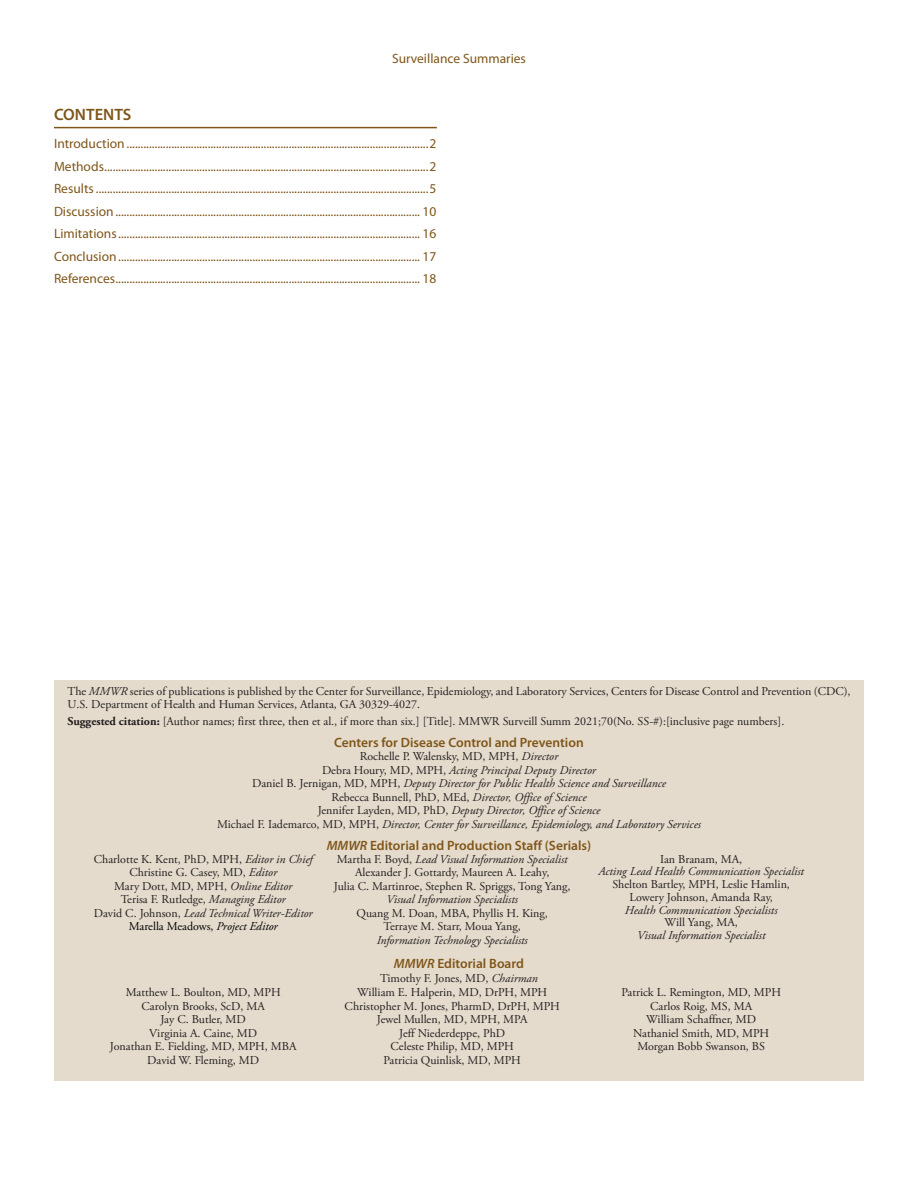
<style>
.page{position:relative;width:918px;height:1188px;background:#fff}
.page>*{position:absolute;margin:0;border:0;box-sizing:border-box;transform-origin:0 0}
.t1{font:600 16.5px "Myriad Pro";color:#7f5619}
.t2{font:13.5px/22.5px "Myriad Pro";color:#7f5619;text-align:justify}
.t3{font:600 13.5px "Myriad Pro";color:#7f5619}
.t4{font:12px/13.5px "Adobe Garamond Pro";color:#231f20;text-align:center}
.t5{font:italic 12px/13.5px "Adobe Garamond Pro";color:#231f20;text-align:center}
.s1{font-style:italic}
.s2{font-weight:700}
.s3{font-style:normal}
.s4{color:#000}
.s5{font-style:italic;color:#000}
</style>
<div class="page">
<div style="left:54px;top:680px;width:810px;height:401px;background:#e5dbcc"></div>
<hr style="left:54px;top:127px;width:383px;height:1px;background:#7f5619">
<p class="t2" style="left:392px;top:47px;width:135px">Surveillance Summaries</p>
<h1 class="t1" style="left:54px;top:104px;width:79px">CONTENTS</h1>
<p class="t2" style="left:54px;top:132px;width:384px">Introduction ............................................................................................................2<br>Methods....................................................................................................................2<br>Results.......................................................................................................................5<br>Discussion............................................................................................................. 10<br>Limitations............................................................................................................ 16<br>Conclusion............................................................................................................ 17<br>References............................................................................................................. 18</p>
<p class="t4" style="left:68px;top:685px;width:785px;text-align:left">The <span class="s1">MMWR</span> series of publications is published by the Center for Surveillance, Epidemiology, and Laboratory Services, Centers for Disease Control and Prevention (CDC),<br>U.S. Department of Health and Human Services, Atlanta, GA 30329-4027.</p>
<p class="t4" style="left:68px;top:715px;width:718px"><span class="s2">Suggested citation:</span> [Author names; first three, then et al., if more than six.] [Title]. MMWR Surveill Summ 2021;70(No. SS-#):[inclusive page numbers].</p>
<p class="t3" style="left:334px;top:734px;width:251px">Centers for Disease Control and Prevention</p>
<p class="t5" style="left:217px;top:750px;width:485px"><span class="s3">Rochelle P. Walensky, MD, MPH,</span> Director<br><span class="s3">Debra Houry, MD, MPH,</span> Acting Principal Deputy Director<br><span class="s3">Daniel B. Jernigan, MD, MPH,</span> Deputy Director for Public Health Science and Surveillance<br><span class="s3">Rebecca Bunnell, PhD, MEd,</span> Director, Office of Science<br><span class="s3">Jennifer Layden, MD, PhD,</span> Deputy Director, Office of Science<br><span class="s3">Michael F. Iademarco, MD, MPH,</span> Director, Center for Surveillance, Epidemiology, and Laboratory Services</p>
<p class="t3" style="left:327px;top:837px;width:266px"><span class="s1">MMWR</span> Editorial and Production Staff (Serials)</p>
<p class="t4" style="left:94px;top:852px;width:220px">Charlotte K. Kent, PhD, MPH, <span class="s1">Editor in Chief </span>Christine G. Casey, MD, <span class="s1">Editor<br></span>Mary Dott, MD, MPH, <span class="s1">Online Editor<br></span>Terisa F. Rutledge, <span class="s1">Managing Editor<br></span>David C. Johnson, <span class="s1">Lead Technical Writer-Editor </span><span class="s4">Marella Meadows,</span> <span class="s5">Project Editor</span></p>
<p class="t4" style="left:334px;top:852px;width:238px">Martha F. Boyd, <span class="s1">Lead Visual Information Specialist<br></span>Alexander J. Gottardy, Maureen A. Leahy,<br>Julia C. Martinroe, Stephen R. Spriggs, Tong Yang,</p>
<p class="t4" style="left:660px;top:852px;width:83px">Ian Branam, MA,</p>
<p class="t5" style="left:599px;top:865px;width:207px">Acting Lead Health Communication Specialist</p>
<p class="t4" style="left:613px;top:878px;width:179px;line-height:12.8px">Shelton Bartley, MPH, Leslie Hamlin,<br>Lowery Johnson, Amanda Ray,</p>
<p class="t5" style="left:625px;top:903px;width:154px">Health Communication Specialists</p>
<p class="t4" style="left:665px;top:916px;width:75px">Will Yang, MA,</p>
<p class="t5" style="left:637px;top:929px;width:130px">Visual Information Specialist</p>
<p class="t5" style="left:386px;top:893px;width:133px">Visual Information Specialists</p>
<p class="t4" style="left:357px;top:906px;width:193px">Quang M. Doan, MBA, Phyllis H. King,<br>Terraye M. Starr, Moua Yang,</p>
<p class="t5" style="left:377px;top:933px;width:153px">Information Technology Specialists</p>
<p class="t3" style="left:394px;top:955px;width:132px"><span class="s1">MMWR</span> Editorial Board</p>
<p class="t4" style="left:380px;top:972px;width:159px">Timothy F. Jones, MD, <span class="s1">Chairman</span></p>
<p class="t4" style="left:110px;top:986px;width:188px">Matthew L. Boulton, MD, MPH<br>Carolyn Brooks, ScD, MA<br>Jay C. Butler, MD<br>Virginia A. Caine, MD<br>Jonathan E. Fielding, MD, MPH, MBA<br>David W. Fleming, MD</p>
<p class="t4" style="left:345px;top:986px;width:217px">William E. Halperin, MD, DrPH, MPH<br>Christopher M. Jones, PharmD, DrPH, MPH<br>Jewel Mullen, MD, MPH, MPA<br>Jeff Niederdeppe, PhD<br>Celeste Philip, MD, MPH<br>Patricia Quinlisk, MD, MPH</p>
<p class="t4" style="left:621px;top:986px;width:161px">Patrick L. Remington, MD, MPH<br>Carlos Roig, MS, MA<br>William Schaffner, MD<br>Nathaniel Smith, MD, MPH<br>Morgan Bobb Swanson, BS</p>
</div>
